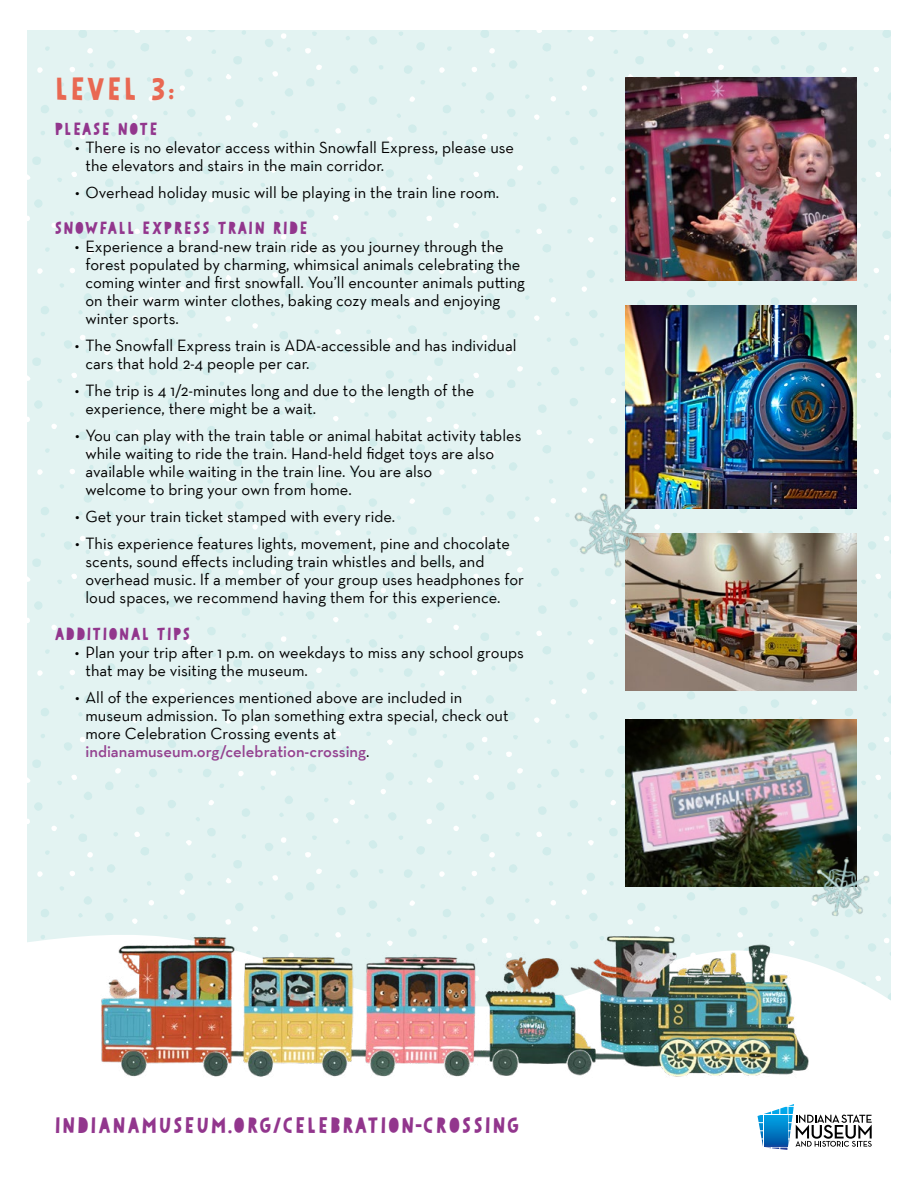
<style>
.page{position:relative;width:918px;height:1188px;background:#fff}
.page>*{position:absolute;margin:0;border:0;box-sizing:border-box;transform-origin:0 0}
.t1{font:30px "Papercute Inline Full";letter-spacing:-.01em;color:#e96852}
.t2{font:21px "Papercute Inline Full";color:#92368d}
.t3{font:16.5px/18px "Neutraface Text TT";color:#000}
.t4{font:16.5px "Papercute Inline Full";color:#92368d}
.s1{font-weight:600;color:#944290}
</style>
<div class="page">
<div style="left:27px;top:30px;width:864px;height:1024px;background:#e3f3f2"></div>
<svg style="left:27px;top:935px;width:864px;height:119px;fill:#fff"></svg>
<img style="left:89px;top:886px;width:734px;height:191px">
<svg style="left:758px;top:1104px;width:114px;height:46px"></svg>
<img style="left:626px;top:77px;width:231px;height:204px">
<img style="left:626px;top:305px;width:231px;height:204px">
<img style="left:626px;top:533px;width:231px;height:158px">
<img style="left:626px;top:719px;width:231px;height:167px">
<img style="left:568px;top:487px;width:87px;height:86px">
<img style="left:807px;top:852px;width:69px;height:69px">
<h1 class="t1" style="left:54px;top:70px;width:122px">LEVEL 3:</h1>
<p class="t4" style="left:54px;top:118px;width:106px">PLEASE NOTE</p>
<p class="t3" style="left:85px;top:138px;width:430px;text-indent:-10px">• There is no elevator access within Snowfall Express, please use the elevators and stairs in the main corridor.</p>
<p class="t3" style="left:75px;top:183px;width:426px">• Overhead holiday music will be playing in the train line room.</p>
<p class="t4" style="left:54px;top:217px;width:256px">SNOWFALL EXPRESS TRAIN RIDE</p>
<p class="t3" style="left:85px;top:237px;width:441px;text-indent:-10px">• Experience a brand-new train ride as you journey through the forest populated by charming, whimsical animals celebrating the coming winter and first snowfall. You’ll encounter animals putting on their warm winter clothes, baking cozy meals and enjoying winter sports.</p>
<p class="t3" style="left:86px;top:336px;width:433px;text-indent:-11px">• The Snowfall Express train is ADA-accessible and has individual cars that hold 2-4 people per car.</p>
<p class="t3" style="left:85px;top:381px;width:390px;text-indent:-10px">• The trip is 4 1/2-minutes long and due to the length of the experience, there might be a wait.</p>
<p class="t3" style="left:85px;top:426px;width:437px;text-indent:-10px">• You can play with the train table or animal habitat activity tables while waiting to ride the train. Hand-held fidget toys are also available while waiting in the train line. You are also<br>welcome to bring your own from home.</p>
<p class="t3" style="left:75px;top:507px;width:322px">• Get your train ticket stamped with every ride.</p>
<p class="t3" style="left:85px;top:534px;width:440px;text-indent:-10px">• This experience features lights, movement, pine and chocolate scents, sound effects including train whistles and bells, and overhead music. If a member of your group uses headphones for loud spaces, we recommend having them for this experience.</p>
<p class="t4" style="left:54px;top:623px;width:139px">ADDITIONAL TIPS</p>
<p class="t3" style="left:85px;top:643px;width:440px;text-indent:-10px">• Plan your trip after 1 p.m. on weekdays to miss any school groups that may be visiting the museum.</p>
<p class="t3" style="left:85px;top:688px;width:425px;text-indent:-10px">• All of the experiences mentioned above are included in museum admission. To plan something extra special, check out more Celebration Crossing events at <span class="s1">indianamuseum.org/celebration-crossing</span>.</p>
<p class="t2" style="left:54px;top:1112px;width:468px">INDIANAMUSEUM.ORG/CELEBRATION-CROSSING</p>
</div>
